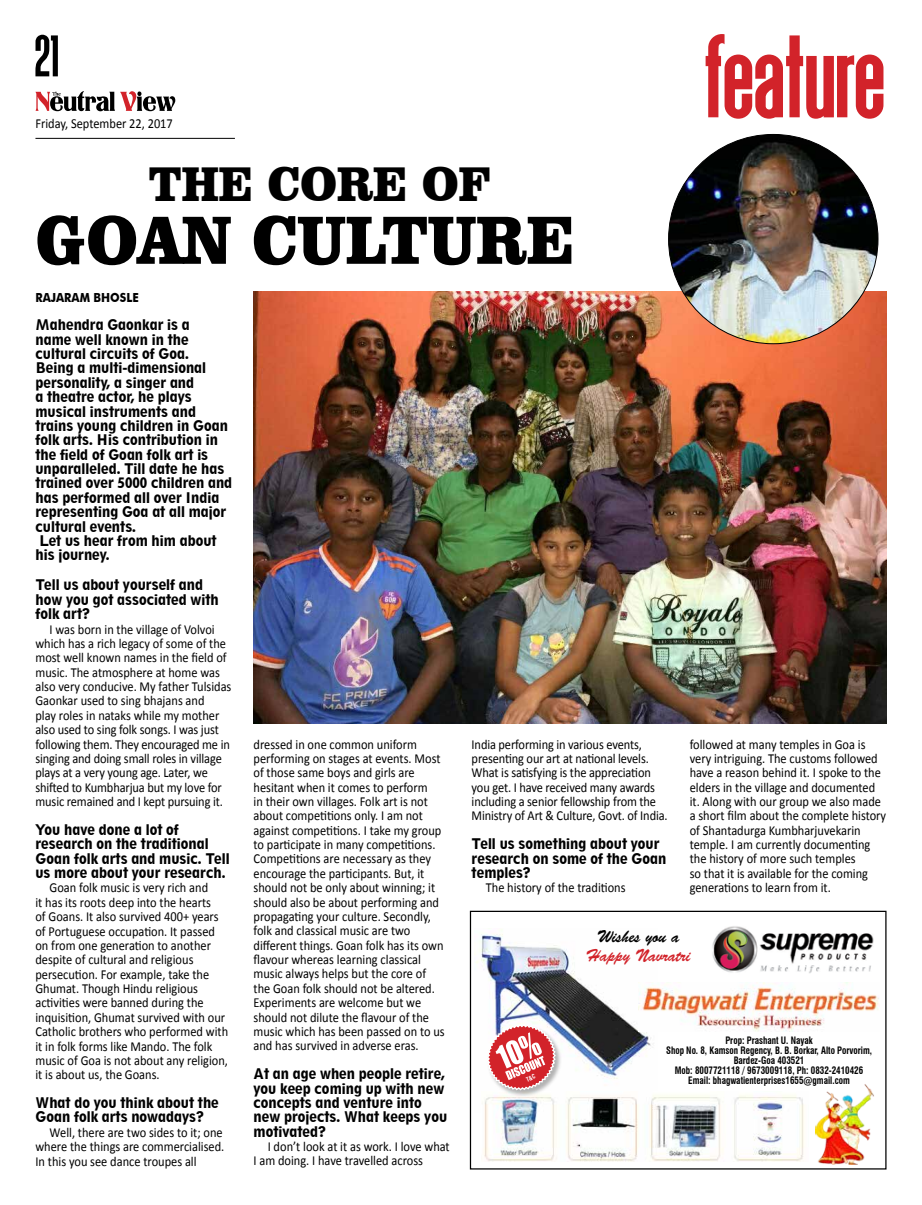
<style>
.page{position:relative;width:922px;height:1205px;background:#fff}
.page>*{position:absolute;margin:0;border:0;box-sizing:border-box;transform-origin:0 0}
.t1{font:125px "Deutschlander";color:#d2232a}
.t2{font:900 70px "Clarendon BT";color:#000;scale:.88 1}
.t3{font:62.5px "Deutschlander";color:#000}
.t4{font:900 50px "Clarendon BT";color:#000;scale:.88 1}
.t5{font:17.5px "Brush Script Std";color:#d2232a;scale:.9 1}
.t6{font:17.5px "Brush Script Std";color:#000;scale:.9 1}
.t7{font:13.75px/14.4px "Calibri";color:#000;scale:.9 1}
.t8{font:800 condensed 13.75px/14.4px "Geometric 212 BT";color:#000}
.t9{font:700 12.5px "Futura BT";color:#000;scale:.9 1}
.t10{font:700 condensed 10px/10px "Swiss 721 BT";color:#000;text-align:center;scale:.9 1}
</style>
<div class="page">
<hr style="left:35px;top:138px;width:200px;height:1px;background:#000">
<svg style="left:35px;top:91px;width:140px;height:20px"></svg>
<img style="left:474px;top:929px;width:177px;height:150px">
<div style="left:469px;top:911px;width:417px;height:258px;border:1px solid #000"></div>
<img style="left:712px;top:926px;width:162px;height:47px">
<img style="left:483px;top:1095px;width:321px;height:67px">
<img style="left:638px;top:982px;width:241px;height:49px">
<img style="left:815px;top:1084px;width:59px;height:80px">
<div style="left:486px;top:1024px;width:76px;height:73px;background:#000;opacity:.3"></div>
<img style="left:253px;top:291px;width:633px;height:433px">
<img style="left:668px;top:134px;width:209px;height:210px;border-radius:105px">
<svg style="left:485px;top:1023px;width:71px;height:68px"></svg>
<h3 class="t3" style="left:35px;top:24px;width:25px">21</h3>
<p class="t7" style="left:35px;top:115px;width:154px">Friday, September 22, 2017</p>
<h3 class="t4" style="left:149px;top:153px;width:390px">THE CORE OF</h3>
<h2 class="t2" style="left:35px;top:196px;width:614px">GOAN CULTURE</h2>
<p class="t9" style="left:35px;top:289px;width:116px">RAJARAM BHOSLE</p>
<p class="t8" style="left:35px;top:318px;width:198px">Mahendra Gaonkar is a<br>name well known in the cultural circuits of Goa.<br>Being a multi-dimensional personality, a singer and<br>a theatre actor, he plays musical instruments and trains young children in Goan folk arts. His contribution in the field of Goan folk art is unparalleled. Till date he has trained over 5000 children and has performed all over India representing Goa at all major cultural events.<br>Let us hear from him about his journey.</p>
<h1 class="t1" style="left:705px;top:12px;width:182px">feature</h1>
<p class="t8" style="left:35px;top:578px;width:185px">Tell us about yourself and how you got associated with folk art?</p>
<p class="t7" style="left:35px;top:621px;width:219px;text-indent:14px">I was born in the village of Volvoi which has a rich legacy of some of the most well known names in the field of music. The atmosphere at home was also very conducive. My father Tulsidas Gaonkar used to sing bhajans and<br>play roles in nataks while my mother also used to sing folk songs. I was just following them. They encouraged me in singing and doing small roles in village plays at a very young age. Later, we shifted to Kumbharjua but my love for music remained and I kept pursuing it.</p>
<p class="t8" style="left:35px;top:822px;width:196px">You have done a lot of research on the traditional<br>Goan folk arts and music. Tell us more about your research.</p>
<p class="t7" style="left:35px;top:880px;width:216px;text-indent:14px">Goan folk music is very rich and<br>it has its roots deep into the hearts<br>of Goans. It also survived 400+ years of Portuguese occupation. It passed on from one generation to another despite of cultural and religious persecution. For example, take the Ghumat. Though Hindu religious activities were banned during the inquisition, Ghumat survived with our Catholic brothers who performed with it in folk forms like Mando. The folk music of Goa is not about any religion, it is about us, the Goans.</p>
<p class="t8" style="left:35px;top:1095px;width:185px">What do you think about the<br>Goan folk arts nowadays?</p>
<p class="t7" style="left:35px;top:1124px;width:211px;text-align:justify;text-indent:14px">Well, there are two sides to it; one where the things are commercialised.<br>In this you see dance troupes all</p>
<p class="t7" style="left:253px;top:736px;width:214px">dressed in one common uniform performing on stages at events. Most of those same boys and girls are hesitant when it comes to perform<br>in their own villages. Folk art is not about competitions only. I am not against competitions. I take my group to participate in many competitions.<br>Competitions are necessary as they encourage the participants. But, it should not be only about winning; it should also be about performing and propagating your culture. Secondly, folk and classical music are two different things. Goan folk has its own flavour whereas learning classical music always helps but the core of the Goan folk should not be altered.<br>Experiments are welcome but we should not dilute the flavour of the music which has been passed on to us and has survived in adverse eras.</p>
<p class="t8" style="left:253px;top:1066px;width:195px">At an age when people retire, you keep coming up with new concepts and venture into new projects. What keeps you motivated?</p>
<p class="t7" style="left:253px;top:1139px;width:219px;text-indent:14px">I don’t look at it as work. I love what<br>I am doing. I have travelled across</p>
<p class="t7" style="left:471px;top:736px;width:219px">India performing in various events, presenting our art at national levels.<br>What is satisfying is the appreciation you get. I have received many awards including a senior fellowship from the Ministry of Art &amp; Culture, Govt. of India.</p>
<p class="t8" style="left:471px;top:836px;width:196px">Tell us something about your research on some of the Goan temples?</p>
<p class="t7" style="left:485px;top:880px;width:157px">The history of the traditions</p>
<p class="t7" style="left:689px;top:736px;width:220px">followed at many temples in Goa is very intriguing. The customs followed have a reason behind it. I spoke to the elders in the village and documented it. Along with our group we also made a short film about the complete history of Shantadurga Kumbharjuvekarin temple. I am currently documenting the history of more such temples<br>so that it is available for the coming generations to learn from it.</p>
<p class="t6" style="left:597px;top:927px;width:93px">Wishes you a</p>
<p class="t5" style="left:585px;top:945px;width:118px">Happy Navratri</p>
<p class="t10" style="left:666px;top:1035px;width:230px">Prop: Prashant U. Nayak<br>Shop No. 8, Kamson Regency, B. B. Borkar, Alto Porvorim, Bardez-Goa 403521<br>Mob: 8007721118 / 9673009118, Ph: 0832-2410426</p>
<p class="t10" style="left:688px;top:1075px;width:181px">Email: bhagwatienterprises1655@gmail.com</p>
</div>
